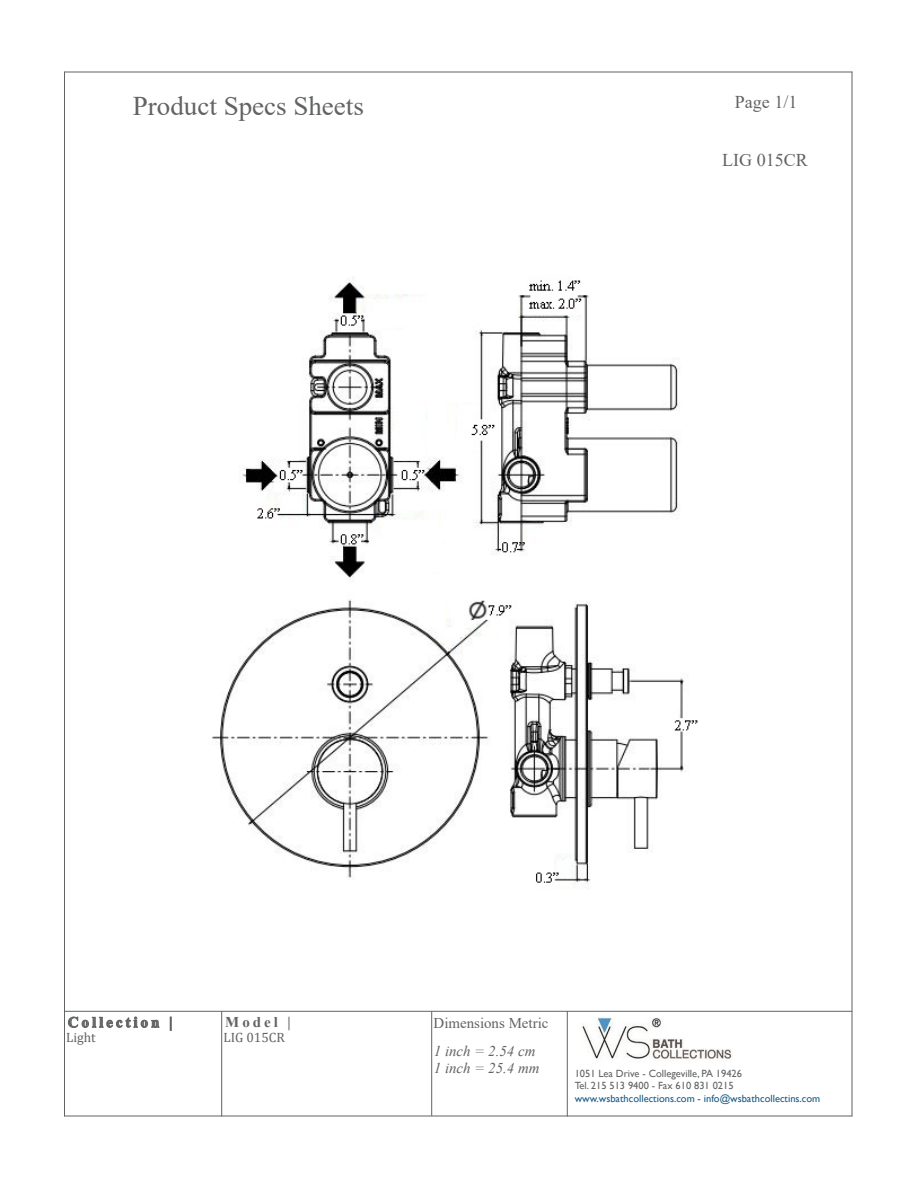
<style>
.page{position:relative;width:918px;height:1188px;background:#fff}
.page>*{position:absolute;margin:0;border:0;box-sizing:border-box;transform-origin:0 0}
.t1{font:27px "Times New Roman";color:#626363}
.t2{font:18px "Times New Roman";color:#626363}
.t3{font:italic 15px/18px "Times New Roman";color:#626363}
.t4{font:700 15px "Times New Roman";letter-spacing:.2em;color:#626363}
.t5{font:15px "Times New Roman";color:#626363}
.t6{font:13.5px "Cambria";color:#626363}
.t7{font:10.5px/12.6px "Gill Sans";color:#626363}
.t8{font:10.5px "Gill Sans";color:#1a5b85}
.s1{font-style:inherit}
</style>
<div class="page">
<hr style="left:64px;top:1011px;width:788px;height:1px;background:#626363">
<hr style="left:221px;top:1011px;width:1px;height:105px;background:#626363">
<hr style="left:431px;top:1011px;width:1px;height:105px;background:#626363">
<hr style="left:567px;top:1011px;width:1px;height:105px;background:#626363">
<hr style="left:64px;top:72px;width:1px;height:1044px;background:#626363">
<hr style="left:64px;top:1116px;width:788px;height:1px;background:#626363">
<hr style="left:852px;top:72px;width:1px;height:1044px;background:#626363">
<hr style="left:64px;top:72px;width:788px;height:1px;background:#626363">
<svg style="left:68px;top:1016px;width:92px;height:12px"></svg>
<svg style="left:170px;top:1017px;width:1px;height:13px"></svg>
<img style="left:581px;top:1017px;width:151px;height:42px">
<img style="left:212px;top:277px;width:486px;height:608px">
<h1 class="t1" style="left:133px;top:87px;width:232px">Product Specs Sheets</h1>
<h2 class="t2" style="left:735px;top:89px;width:64px">Page <span class="s1">1/1</span></h2>
<h2 class="t2" style="left:722px;top:148px;width:87px">LIG 0<span class="s1">15</span>CR</h2>
<h3 class="t4" style="left:68px;top:1011px;width:106px">Collection |</h3>
<h3 class="t4" style="left:225px;top:1011px;width:67px">Model |</h3>
<h3 class="t5" style="left:434px;top:1013px;width:116px">Dimensions Metric</h3>
<h3 class="t3" style="left:434px;top:1041px;width:107px">1 inch = 2.54 cm<br>1 inch = 25.4 mm</h3>
<p class="t6" style="left:66px;top:1030px;width:31px">Light</p>
<p class="t6" style="left:224px;top:1030px;width:63px">LIG 015CR</p>
<p class="t7" style="left:575px;top:1067px;width:169px">1051 Lea Drive - Collegeville, PA 19426<br>Tel. 215 513 9400 - Fax 610 831 0215</p>
<p class="t8" style="left:575px;top:1092px;width:247px">www.wsbathcollections.com - info@wsbathcollectins.com</p>
</div>
